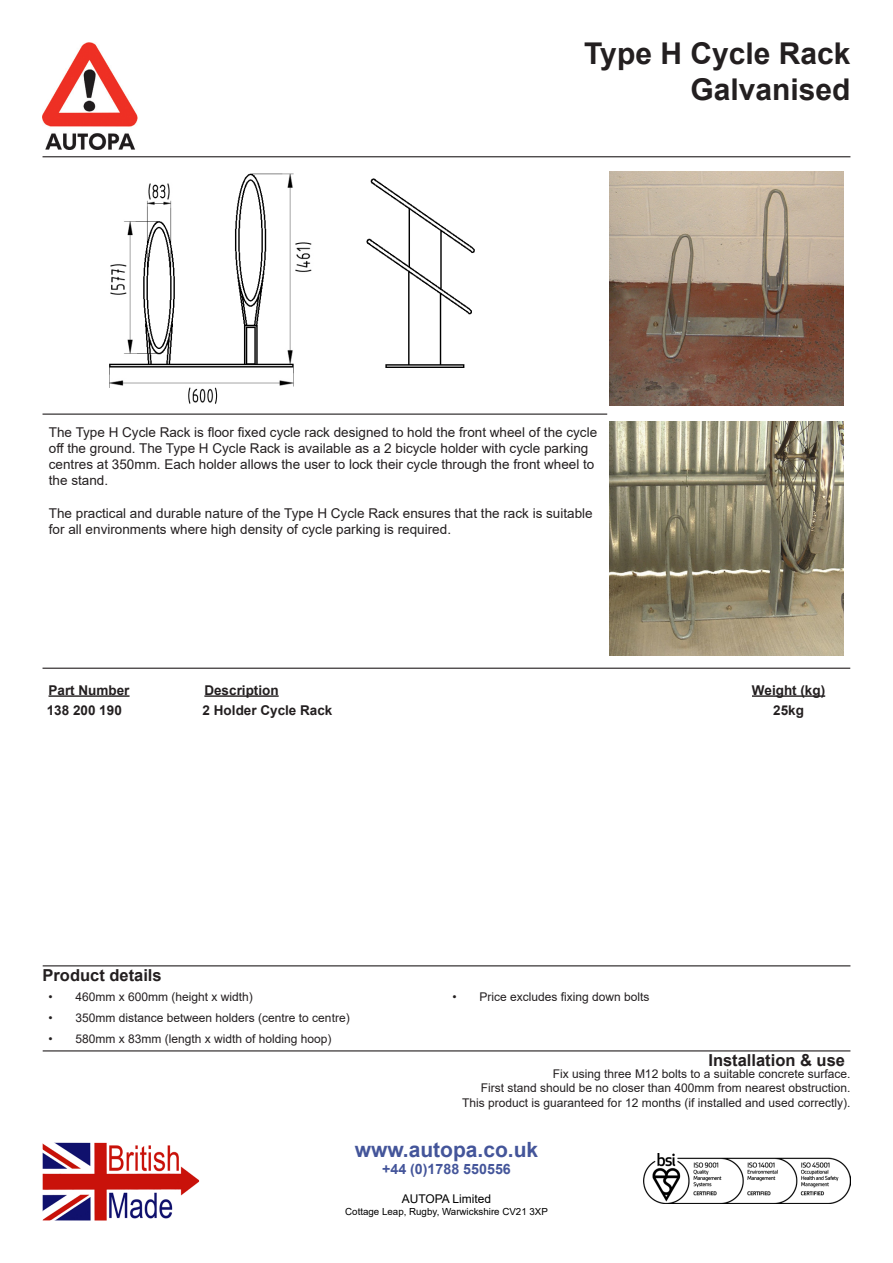
<style>
.page{position:relative;width:893px;height:1263px;background:#fff}
.page>*{position:absolute;margin:0;border:0;box-sizing:border-box;transform-origin:0 0}
.t1{font:700 30px "Arial";color:#231f20}
.t2{font:700 21px "Arial";color:#44559a}
.t3{font:700 16.5px "Arial";color:#231f20}
.t4{font:700 14.25px "Arial";color:#44559a}
.t5{font:13.5px/16.2px "Arial";color:#231f20}
.t6{font:700 13.5px "Arial";color:#231f20}
.t7{font:12px "Arial";color:#231f20}
.t8{font:12px "Arial";color:#000}
.t9{font:9.75px "Arial";color:#000}
</style>
<div class="page">
<img style="left:644px;top:1154px;width:206px;height:49px">
<img style="left:43px;top:1143px;width:156px;height:77px">
<img style="left:109px;top:173px;width:366px;height:231px">
<img style="left:42px;top:43px;width:95px;height:107px">
<hr style="left:43px;top:156px;width:807px;height:1px;background:#231f20">
<hr style="left:43px;top:414px;width:564px;height:1px;background:#231f20">
<hr style="left:49px;top:695px;width:81px;height:2px;background:#231f20">
<hr style="left:204px;top:695px;width:75px;height:2px;background:#231f20">
<hr style="left:752px;top:695px;width:73px;height:2px;background:#231f20">
<img style="left:610px;top:171px;width:233px;height:234px">
<img style="left:610px;top:422px;width:233px;height:233px">
<hr style="left:43px;top:668px;width:807px;height:1px;background:#231f20">
<hr style="left:43px;top:965px;width:807px;height:1px;background:#231f20">
<hr style="left:43px;top:1050px;width:807px;height:1px;background:#231f20">
<p class="t1" style="left:584px;top:33px;width:268px">Type H Cycle Rack</p>
<p class="t1" style="left:690px;top:69px;width:162px">Galvanised</p>
<p class="t5" style="left:49px;top:424px;width:550px">The Type H Cycle Rack is floor fixed cycle rack designed to hold the front wheel of the cycle off the ground. The Type H Cycle Rack is available as a 2 bicycle holder with cycle parking centres at 350mm. Each holder allows the user to lock their cycle through the front wheel to the stand.</p>
<p class="t5" style="left:49px;top:505px;width:545px">The practical and durable nature of the Type H Cycle Rack ensures that the rack is suitable for all environments where high density of cycle parking is required.</p>
<p class="t6" style="left:49px;top:680px;width:83px">Part Number</p>
<p class="t6" style="left:204px;top:680px;width:76px">Description</p>
<p class="t6" style="left:752px;top:680px;width:75px">Weight (kg)</p>
<p class="t6" style="left:47px;top:700px;width:77px">138 200 190</p>
<p class="t6" style="left:203px;top:700px;width:131px">2 Holder Cycle Rack</p>
<p class="t6" style="left:773px;top:700px;width:32px">25kg</p>
<p class="t3" style="left:43px;top:963px;width:121px">Product details</p>
<p class="t7" style="left:49px;top:989px;width:206px">• 460mm x 600mm (height x width)</p>
<p class="t7" style="left:452px;top:989px;width:199px">• Price excludes fixing down bolts</p>
<p class="t7" style="left:49px;top:1009px;width:303px">• 350mm distance between holders (centre to centre)</p>
<p class="t7" style="left:49px;top:1030px;width:285px">• 580mm x 83mm (length x width of holding hoop)</p>
<p class="t3" style="left:708px;top:1048px;width:138px">Installation &amp; use</p>
<p class="t7" style="left:553px;top:1065px;width:299px">Fix using three M12 bolts to a suitable concrete surface.</p>
<p class="t7" style="left:481px;top:1080px;width:371px">First stand should be no closer than 400mm from nearest obstruction.</p>
<p class="t7" style="left:462px;top:1094px;width:390px">This product is guaranteed for 12 months (if installed and used correctly).</p>
<p class="t2" style="left:355px;top:1135px;width:185px">www.autopa.co.uk</p>
<p class="t4" style="left:382px;top:1159px;width:130px">+44 (0)1788 550556</p>
<p class="t8" style="left:402px;top:1190px;width:91px">AUTOPA Limited</p>
<p class="t9" style="left:345px;top:1204px;width:204px">Cottage Leap, Rugby, Warwickshire CV21 3XP</p>
</div>
